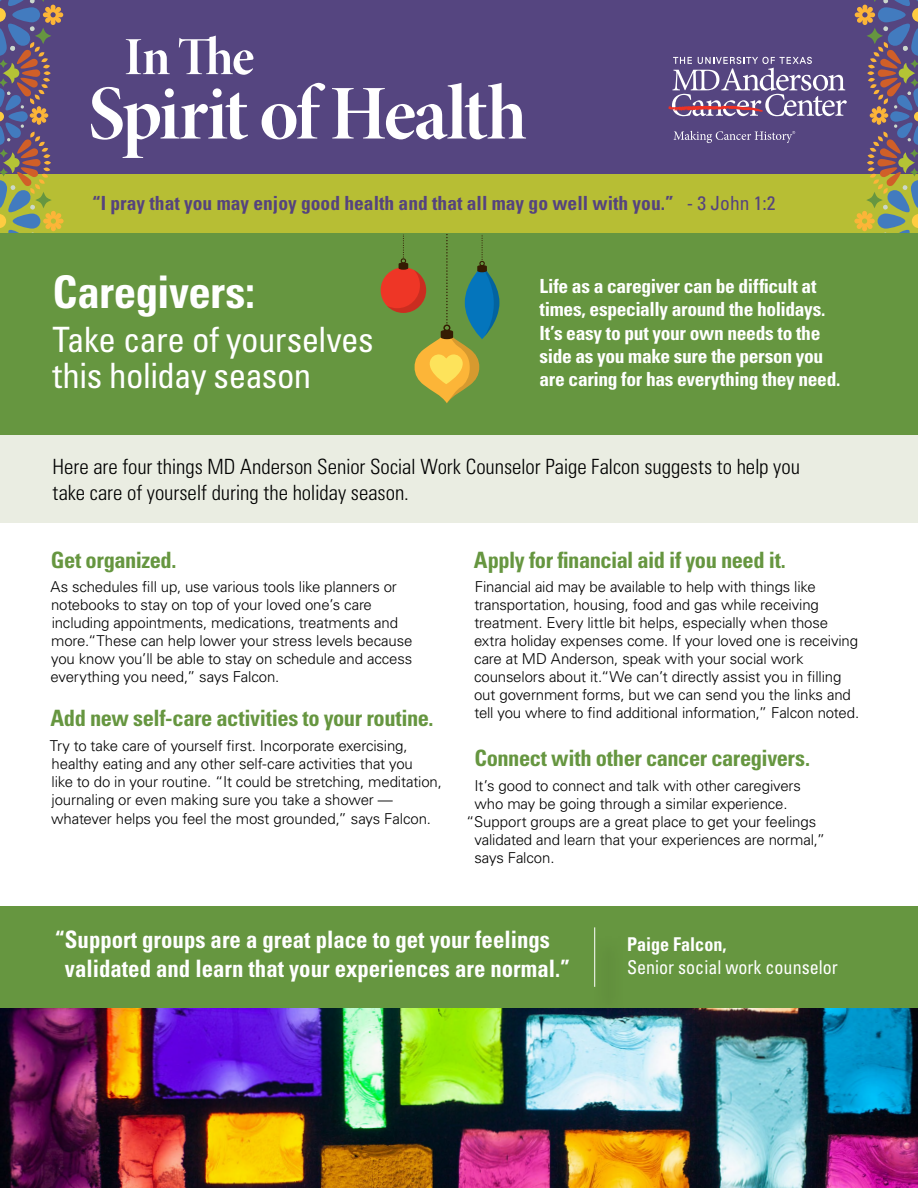
<style>
.page{position:relative;width:918px;height:1188px;background:#fff}
.page>*{position:absolute;margin:0;border:0;box-sizing:border-box;transform-origin:0 0}
.ITSOH_2{font:77.85px "Minion Pro Bold Disp";letter-spacing:-.04em;color:#fff}
.ITSOH_2-2{font:53.85px "Minion Pro Bold Disp";color:#fff}
.t1{font:700 condensed 45px "Univers LT Std";letter-spacing:-.015em;color:#fff}
.t2{font:condensed 34.95px/36.3px "Univers LT Std";letter-spacing:-.015em;color:#fff}
.t3{font:700 condensed 24px/29.1px "Univers LT Std";color:#fff;scale:.95 1}
.t4{font:700 condensed 22.5px "Univers LT Std";letter-spacing:-.02em;color:#669640}
.t5{font:300 condensed 21px/25.5px "Univers LT Std";letter-spacing:-.005em;color:#000}
.t6{font:700 condensed 19.5px/23.4px "Univers LT Std";letter-spacing:-.02em;color:#fff}
.John{font:700 condensed 19.5px "Univers LT Std";color:#55437e}
.t7{font:condensed 19.05px/22.8px "Univers LT Std";color:#fff;scale:.95 1}
.t8{font:300 15px/18px "Univers LT Std";letter-spacing:-.01em;color:#000}
.s1{font-weight:400}
.s2{font-weight:700}
</style>
<div class="page">
<div style="left:0;top:232px;width:918px;height:205px;background:#669640"></div>
<div style="left:0;top:0;width:918px;height:232px;background:#554580"></div>
<div style="left:0;top:174px;width:918px;height:58px;background:#b7be34"></div>
<svg style="left:669px;top:57px;width:178px;height:59px"></svg>
<svg style="left:674px;top:131px;width:121px;height:12px"></svg>
<svg style="left:854px;top:0;width:64px;height:233px"></svg>
<svg style="left:0;top:0;width:64px;height:233px"></svg>
<div style="left:0;top:435px;width:918px;height:87px;background:#eaede2"></div>
<img style="left:0;top:1007px;width:918px;height:181px">
<div style="left:381px;top:267px;width:45px;height:46px;background:#ee3626;border-radius:50%"></div>
<svg style="left:387px;top:235px;width:112px;height:168px"></svg>
<div style="left:0;top:906px;width:918px;height:101px;background:#669640"></div>
<svg style="left:594px;top:936px;width:29px;height:81px"></svg>
<hr style="left:594px;top:927px;width:1px;height:60px;background:#fff">
<p class="ITSOH_2-2" style="left:124px;top:22px;width:132px">In The</p>
<p class="ITSOH_2" style="left:89px;top:63px;width:440px">Spirit of Health</p>
<p class="John" style="left:92px;top:191px;width:685px">“I pray that you may enjoy good health and that all may go well with you.” <span class="s1">- 3 John 1:2</span></p>
<p class="t1" style="left:53px;top:265px;width:204px">Caregivers:</p>
<p class="t2" style="left:53px;top:321px;width:323px">Take care of yourselves this holiday season</p>
<p class="t6" style="left:540px;top:274px;width:303px">Life as a caregiver can be difficult at times, especially around the holidays.<br>It’s easy to put your own needs to the side as you make sure the person you are caring for has everything they need.</p>
<p class="t5" style="left:53px;top:454px;width:749px">Here are four things MD Anderson Senior Social Work Counselor Paige Falcon suggests to help you take care of yourself during the holiday season.</p>
<p class="t4" style="left:51px;top:546px;width:127px">Get organized.</p>
<p class="t8" style="left:51px;top:578px;width:363px">As schedules fill up, use various tools like planners or notebooks to stay on top of your loved one’s care including appointments, medications, treatments and more.“These can help lower your stress levels because you know you’ll be able to stay on schedule and access everything you need,” says Falcon.</p>
<p class="t4" style="left:51px;top:705px;width:385px">Add new self-care activities to your routine.</p>
<p class="t8" style="left:50px;top:737px;width:394px">Try to take care of yourself first. Incorporate exercising, healthy eating and any other self-care activities that you<br>like to do in your routine. “It could be stretching, meditation, journaling or even making sure you take a shower — whatever helps you feel the most grounded,” says Falcon.</p>
<p class="t4" style="left:474px;top:546px;width:313px">Apply for financial aid if you need it.</p>
<p class="t8" style="left:474px;top:578px;width:387px">Financial aid may be available to help with things like transportation, housing, food and gas while receiving treatment. Every little bit helps, especially when those extra holiday expenses come. If your loved one is receiving care at MD Anderson, speak with your social work counselors about it.“We can’t directly assist you in filling out government forms, but we can send you the links and tell you where to find additional information,” Falcon noted.</p>
<p class="t4" style="left:474px;top:744px;width:337px">Connect with other cancer caregivers.</p>
<p class="t8" style="left:475px;top:776px;width:328px">It’s good to connect and talk with other caregivers</p>
<p class="t8" style="left:475px;top:794px;width:315px">who may be going through a similar experience.</p>
<p class="t8" style="left:466px;top:812px;width:351px">“Support groups are a great place to get your feelings</p>
<p class="t8" style="left:475px;top:830px;width:352px">validated and learn that your experiences are normal,”</p>
<p class="t8" style="left:474px;top:848px;width:82px">says Falcon.</p>
<p class="t3" style="left:65px;top:925px;width:533px;text-indent:-10px">“Support groups are a great place to get your feelings validated and learn that your experiences are normal.”</p>
<p class="t7" style="left:627px;top:932px;width:223px"><span class="s2">Paige Falcon,<br></span>Senior social work counselor</p>
</div>
